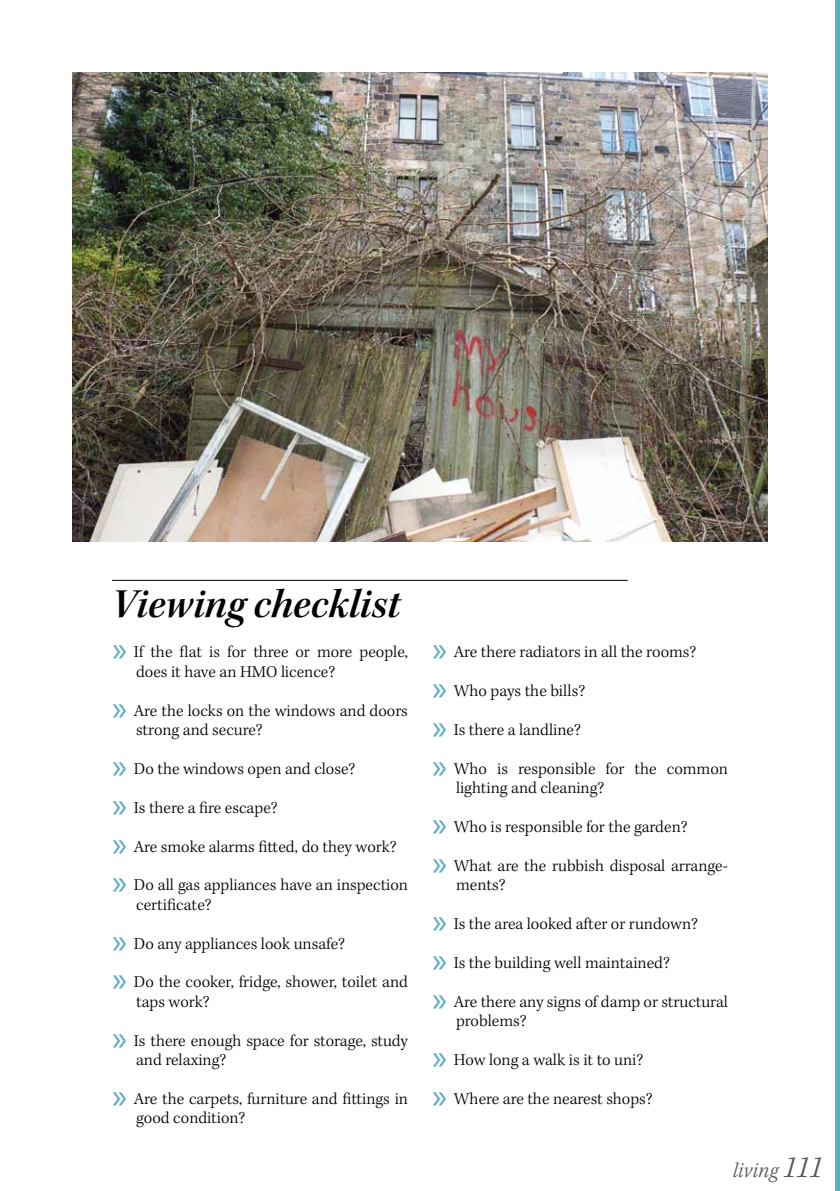
<style>
.page{position:relative;width:840px;height:1191px;background:#fff}
.page>*{position:absolute;margin:0;border:0;box-sizing:border-box;transform-origin:0 0}
.t1{font:42px "Kepler Std Semibold It Subh";color:#000}
.t2{font:22px "Kepler Std Light Scn It Capt";color:#58595b}
.t3{font:300 17px/19.4px "Kepler Std";color:#000}
.s1{font-family:"Myriad Pro";font-weight:400;font-size:36px;color:#5aadc5}
.s2{font-size:32px}
</style>
<div class="page">
<div style="left:834px;top:0;width:5px;height:1191px;background:#5aadc5"></div>
<hr style="left:112px;top:580px;width:515px;height:1px;background:#000">
<img style="left:72px;top:72px;width:695px;height:469px">
<h1 class="t1" style="left:112px;top:579px;width:289px">Viewing checklist</h1>
<p class="t3" style="left:136px;top:643px;width:273px;text-indent:-24px"><span class="s1">»</span> If the flat is for three or more people, does it have an HMO licence?</p>
<p class="t3" style="left:136px;top:701px;width:273px;text-indent:-24px"><span class="s1">»</span> Are the locks on the windows and doors strong and secure?</p>
<p class="t3" style="left:112px;top:759px;width:244px"><span class="s1">»</span> Do the windows open and close?</p>
<p class="t3" style="left:112px;top:798px;width:167px"><span class="s1">»</span> Is there a fire escape?</p>
<p class="t3" style="left:112px;top:837px;width:286px"><span class="s1">»</span> Are smoke alarms fitted, do they work?</p>
<p class="t3" style="left:136px;top:876px;width:273px;text-indent:-24px"><span class="s1">»</span> Do all gas appliances have an inspection certificate?</p>
<p class="t3" style="left:112px;top:934px;width:234px"><span class="s1">»</span> Do any appliances look unsafe?</p>
<p class="t3" style="left:136px;top:973px;width:273px;text-indent:-24px"><span class="s1">»</span> Do the cooker, fridge, shower, toilet and taps work?</p>
<p class="t3" style="left:136px;top:1031px;width:273px;text-indent:-24px"><span class="s1">»</span> Is there enough space for storage, study and relaxing?</p>
<p class="t3" style="left:136px;top:1089px;width:273px;text-indent:-24px"><span class="s1">»</span> Are the carpets, furniture and fittings in good condition?</p>
<p class="t3" style="left:432px;top:643px;width:265px"><span class="s1">»</span> Are there radiators in all the rooms?</p>
<p class="t3" style="left:432px;top:682px;width:154px"><span class="s1">»</span> Who pays the bills?</p>
<p class="t3" style="left:432px;top:721px;width:150px"><span class="s1">»</span> Is there a landline?</p>
<p class="t3" style="left:456px;top:759px;width:273px;text-indent:-24px"><span class="s1">»</span> Who is responsible for the common lighting and cleaning?</p>
<p class="t3" style="left:432px;top:818px;width:257px"><span class="s1">»</span> Who is responsible for the garden?</p>
<p class="t3" style="left:456px;top:856px;width:273px;text-indent:-24px"><span class="s1">»</span> What are the rubbish disposal arrange&shy;ments?</p>
<p class="t3" style="left:432px;top:915px;width:267px"><span class="s1">»</span> Is the area looked after or rundown?</p>
<p class="t3" style="left:432px;top:953px;width:239px"><span class="s1">»</span> Is the building well maintained?</p>
<p class="t3" style="left:456px;top:992px;width:273px;text-indent:-24px"><span class="s1">»</span> Are there any signs of damp or structural problems?</p>
<p class="t3" style="left:432px;top:1050px;width:213px"><span class="s1">»</span> How long a walk is it to uni?</p>
<p class="t3" style="left:432px;top:1089px;width:222px"><span class="s1">»</span> Where are the nearest shops?</p>
<p class="t2" style="left:732px;top:1157px;width:92px">living <span class="s2">111</span></p>
</div>
